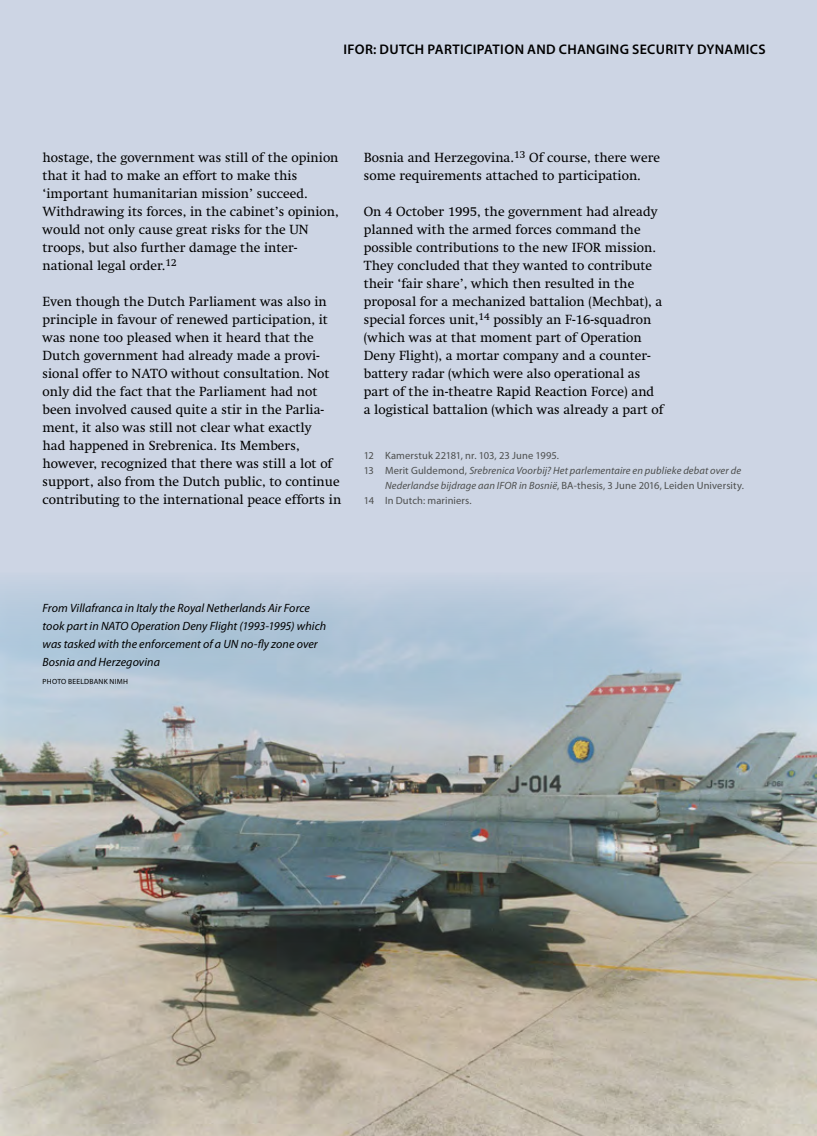
<style>
.page{position:relative;width:817px;height:1136px;background:#fff}
.page>*{position:absolute;margin:0;border:0;box-sizing:border-box;transform-origin:0 0}
.t1{font:600 13.95px "Myriad Pro";letter-spacing:.025em;color:#000}
.t2{font:13.5px/18px "Swift LT Std";color:#000}
.t3{font:italic 12px/18px "Myriad Pro";letter-spacing:.005em;color:#000}
.t4{font:10.5px "Myriad Pro";letter-spacing:.01em;color:#4d4f4e}
.t5{font:italic 10.5px "Myriad Pro";letter-spacing:.01em;color:#4d4f4e}
.t6{font:7.5px "Myriad Pro";letter-spacing:.035em;color:#000}
.s1{font-style:normal}
.s2{font-style:italic}
</style>
<div class="page">
<div style="left:0;top:0;width:816px;height:1135px;background:#cdd5e4"></div>
<img style="left:0;top:582px;width:816px;height:553px">
<p class="t1" style="left:343px;top:40px;width:424px">IFOR: DUTCH PARTICIPATION AND CHANGING SECURITY DYNAMICS</p>
<p class="t2" style="left:43px;top:149px;width:298px">hostage, the government was still of the opinion that it had to make an effort to make this ‘important humanitarian mission’ succeed.<br>Withdrawing its forces, in the cabinet’s opinion, would not only cause great risks for the UN troops, but also further damage the inter&shy;national legal order.<sup>12</sup></p>
<p class="t2" style="left:43px;top:293px;width:300px">Even though the Dutch Parliament was also in principle in favour of renewed participation, it was none too pleased when it heard that the Dutch government had already made a provi&shy;sional offer to NATO without consultation. Not only did the fact that the Parliament had not been involved caused quite a stir in the Parlia&shy;ment, it also was still not clear what exactly<br>had happened in Srebrenica. Its Members, however, recognized that there was still a lot of support, also from the Dutch public, to continue contributing to the international peace efforts in</p>
<p class="t2" style="left:364px;top:149px;width:298px">Bosnia and Herzegovina.<sup>13</sup> Of course, there were some requirements attached to participation.</p>
<p class="t2" style="left:364px;top:203px;width:301px">On 4 October 1995, the government had already planned with the armed forces command the possible contributions to the new IFOR mission.<br>They concluded that they wanted to contribute their ‘fair share’, which then resulted in the proposal for a mechanized battalion (Mechbat), a special forces unit,<sup>14</sup> possibly an F-16-squadron (which was at that moment part of Operation Deny Flight), a mortar company and a counter&shy;battery radar (which were also operational as part of the in-theatre Rapid Reaction Force) and a logistical battalion (which was already a part of</p>
<p class="t4" style="left:364px;top:449px;width:197px">12 Kamerstuk 22181, nr. 103, 23 June 1995.</p>
<p class="t5" style="left:364px;top:464px;width:379px"><span class="s1">13 Merit Guldemond,</span> Srebrenica Voorbij? Het parlementaire en publieke debat over de</p>
<p class="t4" style="left:385px;top:479px;width:360px"><span class="s2">Nederlandse bijdrage aan IFOR in Bosnië</span>, BA-thesis, 3 June 2016, Leiden University.</p>
<p class="t4" style="left:364px;top:494px;width:109px">14 In Dutch: mariniers.</p>
<p class="t3" style="left:43px;top:599px;width:285px">From Villafranca in Italy the Royal Netherlands Air Force took part in NATO Operation Deny Flight (1993-1995) which was tasked with the enforcement of a UN no-fly zone over Bosnia and Herzegovina</p>
<p class="t6" style="left:43px;top:677px;width:87px">PHOTO BEELDBANK NIMH</p>
</div>
